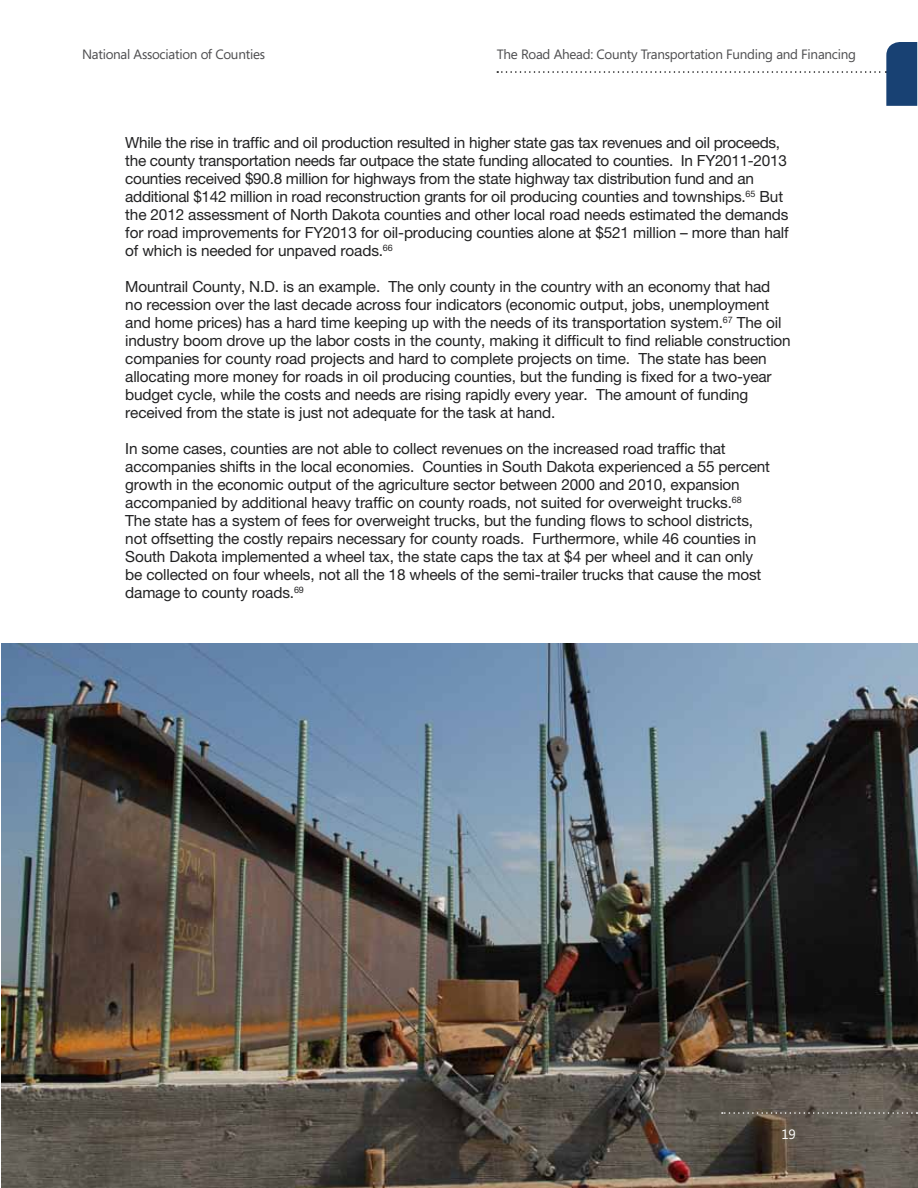
<style>
.page{position:relative;width:918px;height:1188px;background:#fff}
.page>*{position:absolute;margin:0;border:0;box-sizing:border-box;transform-origin:0 0}
.t1{font:15.3px/18px "Helvetica Neue";letter-spacing:-.01em;color:#222223}
.t2{font:13.5px "Segoe";letter-spacing:-.02em;color:#4d4d4f}
.t3{font:13.5px "Segoe";color:#fff}
</style>
<div class="page">
<img style="left:1px;top:644px;width:917px;height:544px">
<svg style="left:497px;top:42px;width:420px;height:64px"></svg>
<svg style="left:722px;top:1112px;width:195px;height:2px"></svg>
<p class="t2" style="left:82px;top:45px;width:184px">National Association of Counties</p>
<p class="t2" style="left:497px;top:45px;width:361px">The Road Ahead: County Transportation Funding and Financing</p>
<p class="t1" style="left:125px;top:133px;width:665px">While the rise in traffic and oil production resulted in higher state gas tax revenues and oil proceeds, the county transportation needs far outpace the state funding allocated to counties. In FY2011-2013 counties received $90.8 million for highways from the state highway tax distribution fund and an additional $142 million in road reconstruction grants for oil producing counties and townships.<sup>65</sup> But the 2012 assessment of North Dakota counties and other local road needs estimated the demands for road improvements for FY2013 for oil-producing counties alone at $521 million – more than half of which is needed for unpaved roads.<sup>66</sup></p>
<p class="t1" style="left:125px;top:277px;width:667px">Mountrail County, N.D. is an example. The only county in the country with an economy that had no recession over the last decade across four indicators (economic output, jobs, unemployment and home prices) has a hard time keeping up with the needs of its transportation system.<sup>67</sup> The oil industry boom drove up the labor costs in the county, making it difficult to find reliable construction companies for county road projects and hard to complete projects on time. The state has been allocating more money for roads in oil producing counties, but the funding is fixed for a two-year budget cycle, while the costs and needs are rising rapidly every year. The amount of funding received from the state is just not adequate for the task at hand.</p>
<p class="t1" style="left:125px;top:439px;width:646px">In some cases, counties are not able to collect revenues on the increased road traffic that accompanies shifts in the local economies. Counties in South Dakota experienced a 55 percent growth in the economic output of the agriculture sector between 2000 and 2010, expansion accompanied by additional heavy traffic on county roads, not suited for overweight trucks.<sup>68<br></sup>The state has a system of fees for overweight trucks, but the funding flows to school districts, not offsetting the costly repairs necessary for county roads. Furthermore, while 46 counties in South Dakota implemented a wheel tax, the state caps the tax at $4 per wheel and it can only be collected on four wheels, not all the 18 wheels of the semi-trailer trucks that cause the most damage to county roads.<sup>69</sup></p>
<p class="t3" style="left:781px;top:1125px;width:16px">19</p>
</div>
